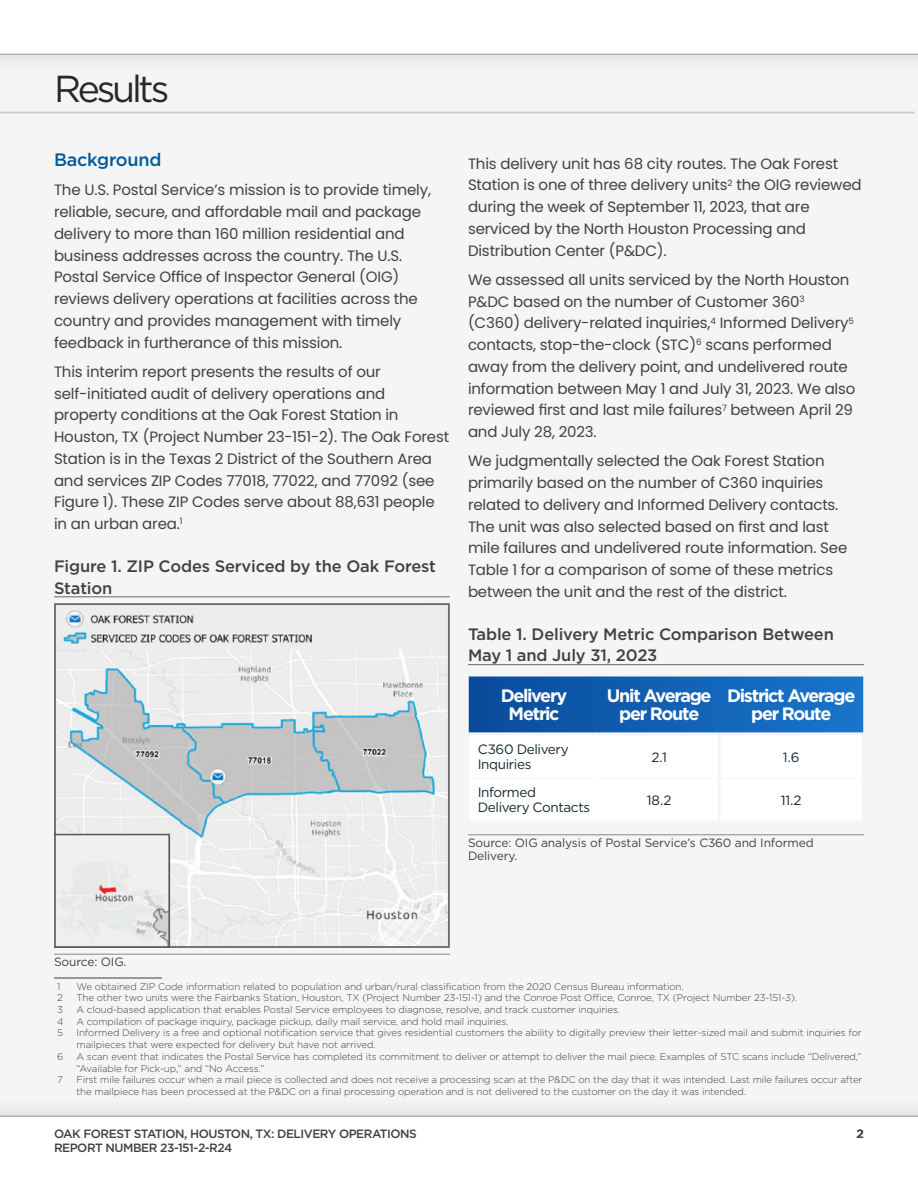
<style>
.page{position:relative;width:918px;height:1188px;background:#fff}
.page>*{position:absolute;margin:0;border:0;box-sizing:border-box;transform-origin:0 0}
.t1{font:37.5px "Gotham";letter-spacing:-.085em;color:#292829}
.t2{font:700 18px/18px "Gotham";letter-spacing:-.075em;color:#fff;text-align:center}
.t3{font:500 18px "Gotham";letter-spacing:-.01em;color:#005a9c}
.t4{font:500 16.5px/21.8px "Gotham";letter-spacing:-.01em;color:#414042}
.t5{font:15px/21.8px "Poppins";letter-spacing:-.01em;color:#414042}
.t6{font:13.5px/15px "Gotham";letter-spacing:-.025em;color:#172832}
.t7{font:500 12px "Gotham";letter-spacing:-.04em;color:#414042}
.t8{font:12px/13.5px "Gotham";letter-spacing:-.01em;color:#414042}
.t9{font:300 9.75px/11.7px "Gotham";letter-spacing:-.01em;color:#414042}
</style>
<div class="page">
<div style="left:0;top:23px;width:918px;height:1115px;background:#f5f5f5"></div>
<div style="left:0;top:0;width:918px;height:75px;background:#efefef"></div>
<div style="left:0;top:0;width:918px;height:54px;background:#fff"></div>
<div style="left:0;top:1095px;width:918px;height:93px;background:#efefef"></div>
<div style="left:0;top:1116px;width:918px;height:72px;background:#fff"></div>
<div style="left:0;top:103px;width:918px;height:19px;background:#000;opacity:.2"></div>
<hr style="left:0;top:112px;width:915px;height:1px;background:#3e3e3e">
<hr style="left:0;top:113px;width:915px;height:1px;background:#3e3e3e">
<hr style="left:54px;top:597px;width:396px;height:1px;background:#5d696f">
<hr style="left:54px;top:954px;width:396px;height:1px;background:#8a8687">
<img style="left:54px;top:603px;width:396px;height:345px">
<hr style="left:54px;top:978px;width:108px;height:1px;background:#3e3e3e">
<hr style="left:468px;top:664px;width:396px;height:1px;background:#5d696f">
<hr style="left:468px;top:835px;width:396px;height:1px;background:#8a8687">
<svg style="left:469px;top:676px;width:394px;height:56px;background:#1361b3"></svg>
<hr style="left:598px;top:735px;width:3px;height:43px;background:#fff">
<hr style="left:598px;top:778px;width:3px;height:43px;background:#fff">
<h1 class="t1" style="left:54px;top:68px;width:117px">Results</h1>
<p class="t3" style="left:54px;top:150px;width:109px">Background</p>
<p class="t5" style="left:54px;top:179px;width:379px">The U.S. Postal Service’s mission is to provide timely, reliable, secure, and affordable mail and package delivery to more than 160 million residential and business addresses across the country. The U.S.<br>Postal Service Office of Inspector General (OIG) reviews delivery operations at facilities across the country and provides management with timely feedback in furtherance of this mission.</p>
<p class="t5" style="left:54px;top:361px;width:397px">This interim report presents the results of our self-initiated audit of delivery operations and property conditions at the Oak Forest Station in Houston, TX (Project Number 23-151-2). The Oak Forest Station is in the Texas 2 District of the Southern Area and services ZIP Codes 77018, 77022, and 77092 (see Figure 1). These ZIP Codes serve about 88,631 people in an urban area.<sup>1</sup></p>
<p class="t4" style="left:54px;top:555px;width:383px">Figure 1. ZIP Codes Serviced by the Oak Forest<br>Station</p>
<p class="t5" style="left:468px;top:153px;width:395px">This delivery unit has 68 city routes. The Oak Forest Station is one of three delivery units<sup>2</sup> the OIG reviewed during the week of September 11, 2023, that are serviced by the North Houston Processing and Distribution Center (P&amp;DC).</p>
<p class="t5" style="left:468px;top:269px;width:389px">We assessed all units serviced by the North Houston P&amp;DC based on the number of Customer 360<sup>3 </sup>(C360) delivery-related inquiries,<sup>4</sup> Informed Delivery<sup>5 </sup>contacts, stop-the-clock (STC)<sup>6</sup> scans performed away from the delivery point, and undelivered route information between May 1 and July 31, 2023. We also reviewed first and last mile failures<sup>7</sup> between April 29 and July 28, 2023.</p>
<p class="t5" style="left:468px;top:450px;width:381px">We judgmentally selected the Oak Forest Station primarily based on the number of C360 inquiries related to delivery and Informed Delivery contacts.<br>The unit was also selected based on first and last mile failures and undelivered route information. See Table 1 for a comparison of some of these metrics between the unit and the rest of the district.</p>
<p class="t4" style="left:468px;top:623px;width:368px">Table 1. Delivery Metric Comparison Between<br>May 1 and July 31, 2023</p>
<p class="t2" style="left:501px;top:687px;width:68px">Delivery<br>Metric</p>
<p class="t2" style="left:607px;top:687px;width:106px">Unit Average per Route</p>
<p class="t2" style="left:727px;top:687px;width:130px">District Average per Route</p>
<p class="t6" style="left:478px;top:742px;width:93px">C360 Delivery<br>Inquiries</p>
<p class="t6" style="left:652px;top:749px;width:17px">2.1</p>
<p class="t6" style="left:783px;top:749px;width:18px">1.6</p>
<p class="t6" style="left:478px;top:785px;width:114px">Informed<br>Delivery Contacts</p>
<p class="t6" style="left:647px;top:792px;width:26px">18.2</p>
<p class="t6" style="left:781px;top:792px;width:22px">11.2</p>
<p class="t8" style="left:468px;top:836px;width:347px">Source: OIG analysis of Postal Service’s C360 and Informed<br>Delivery.</p>
<p class="t8" style="left:54px;top:955px;width:74px">Source: OIG.</p>
<p class="t9" style="left:57px;top:980px;width:5px">1</p>
<p class="t9" style="left:76px;top:980px;width:609px">We obtained ZIP Code information related to population and urban/rural classification from the 2020 Census Bureau information.</p>
<p class="t9" style="left:57px;top:992px;width:7px">2</p>
<p class="t9" style="left:76px;top:992px;width:722px">The other two units were the Fairbanks Station, Houston, TX (Project Number 23-151-1) and the Conroe Post Office, Conroe, TX (Project Number 23-151-3).</p>
<p class="t9" style="left:57px;top:1004px;width:7px">3</p>
<p class="t9" style="left:76px;top:1004px;width:545px">A cloud-based application that enables Postal Service employees to diagnose, resolve, and track customer inquiries.</p>
<p class="t9" style="left:57px;top:1015px;width:8px">4</p>
<p class="t9" style="left:76px;top:1015px;width:434px">A compilation of package inquiry, package pickup, daily mail service, and hold mail inquiries.</p>
<p class="t9" style="left:57px;top:1027px;width:7px">5</p>
<p class="t9" style="left:76px;top:1027px;width:787px">Informed Delivery is a free and optional notification service that gives residential customers the ability to digitally preview their letter-sized mail and submit inquiries for mailpieces that were expected for delivery but have not arrived.</p>
<p class="t9" style="left:57px;top:1050px;width:8px">6</p>
<p class="t9" style="left:76px;top:1050px;width:787px">A scan event that indicates the Postal Service has completed its commitment to deliver or attempt to deliver the mail piece. Examples of STC scans include “Delivered,” “Available for Pick-up,” and “No Access.”</p>
<p class="t9" style="left:57px;top:1074px;width:7px">7</p>
<p class="t9" style="left:76px;top:1074px;width:788px">First mile failures occur when a mail piece is collected and does not receive a processing scan at the P&amp;DC on the day that it was intended. Last mile failures occur after the mailpiece has been processed at the P&amp;DC on a final processing operation and is not delivered to the customer on the day it was intended.</p>
<p class="t7" style="left:54px;top:1127px;width:364px">OAK FOREST STATION, HOUSTON, TX: DELIVERY OPERATIONS</p>
<p class="t7" style="left:857px;top:1127px;width:9px">2</p>
<p class="t7" style="left:54px;top:1141px;width:180px">REPORT NUMBER 23-151-2-R24</p>
</div>
